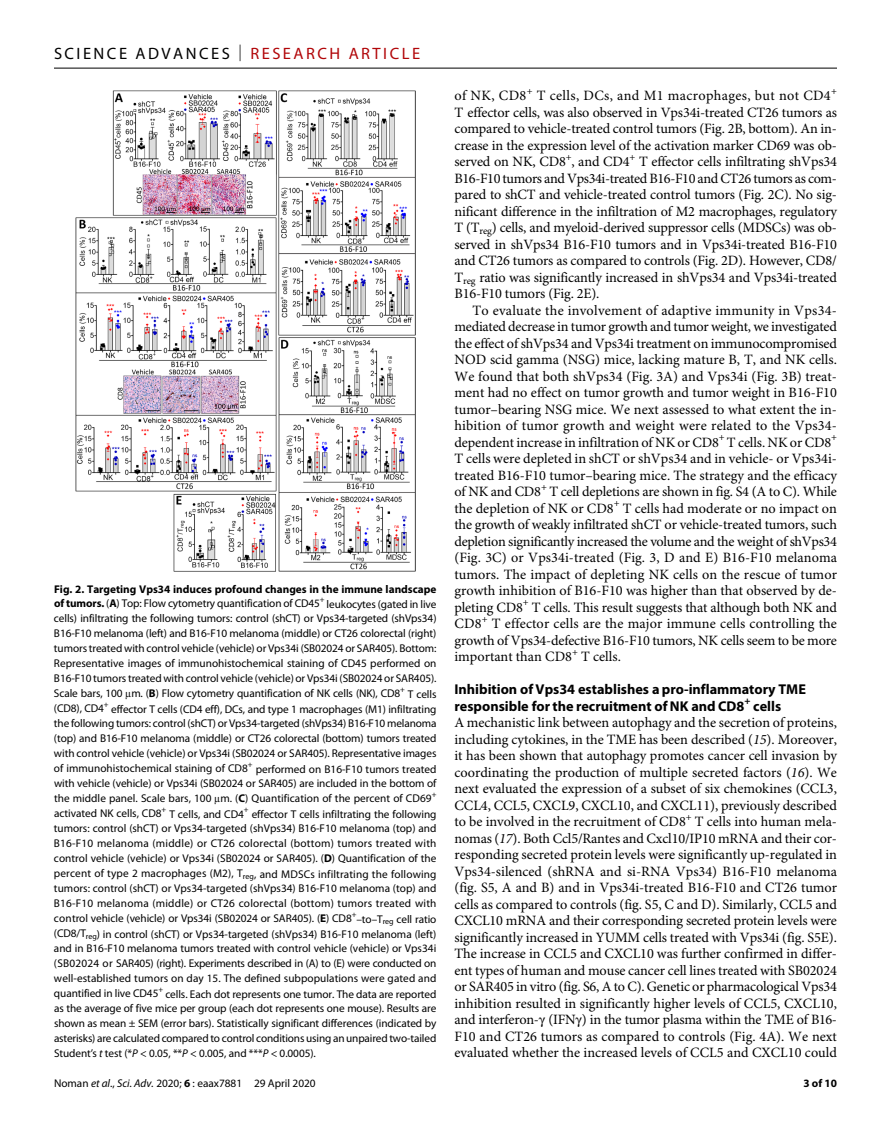
<style>
.page{position:relative;width:891px;height:1134px;background:#fff}
.page>*{position:absolute;margin:0;border:0;box-sizing:border-box;transform-origin:0 0}
.t1{font:16.5px "Myriad Pro";letter-spacing:.15em;color:#000}
.t2{font:14.25px/16.5px "Minion Pro";letter-spacing:-.01em;color:#000;text-align:justify}
.t3{font:700 14.25px/16.5px "Myriad Pro";color:#000}
.t4{font:11.25px/15px "Myriad Pro";letter-spacing:-.005em;color:#000;text-align:justify}
.t5{font:700 11.25px "Myriad Pro";color:#000}
.s1{font-weight:300}
.s2{color:#b10508}
.s3{font-weight:700}
.s4{font-style:italic}
</style>
<div class="page">
<hr style="left:54px;top:68px;width:783px;height:1px;background:#000">
<img style="left:75px;top:90px;width:340px;height:481px">
<p class="t1" style="left:54px;top:40px;width:368px">SCIENCE ADVANCES <span class="s1">|</span> <span class="s2">RESEARCH ARTICLE</span></p>
<p class="t4" style="left:54px;top:581px;width:384px"><span class="s3">Fig. 2. Targeting Vps34 induces profound changes in the immune landscape of tumors.</span> (<span class="s3">A</span>) Top: Flow cytometry quantification of CD45<sup>+</sup> leukocytes (gated in live cells) infiltrating the following tumors: control (shCT) or Vps34-targeted (shVps34)<br>B16-F10 melanoma (left) and B16-F10 melanoma (middle) or CT26 colorectal (right) tumors treated with control vehicle (vehicle) or Vps34i (SB02024 or SAR405). Bottom:<br>Representative images of immunohistochemical staining of CD45 performed on B16-F10 tumors treated with control vehicle (vehicle) or Vps34i (SB02024 or SAR405).<br>Scale bars, 100 m. (<span class="s3">B</span>) Flow cytometry quantification of NK cells (NK), CD8<sup>+</sup> T cells (CD8), CD4<sup>+</sup> effector T cells (CD4 eff), DCs, and type 1 macrophages (M1) infiltrating the following tumors: control (shCT) or Vps34-targeted (shVps34) B16-F10 melanoma (top) and B16-F10 melanoma (middle) or CT26 colorectal (bottom) tumors treated with control vehicle (vehicle) or Vps34i (SB02024 or SAR405). Representative images of immunohistochemical staining of CD8<sup>+</sup> performed on B16-F10 tumors treated with vehicle (vehicle) or Vps34i (SB02024 or SAR405) are included in the bottom of the middle panel. Scale bars, 100 m. (<span class="s3">C</span>) Quantification of the percent of CD69<sup>+ </sup>activated NK cells, CD8<sup>+</sup> T cells, and CD4<sup>+</sup> effector T cells infiltrating the following tumors: control (shCT) or Vps34-targeted (shVps34) B16-F10 melanoma (top) and B16-F10 melanoma (middle) or CT26 colorectal (bottom) tumors treated with control vehicle (vehicle) or Vps34i (SB02024 or SAR405). (<span class="s3">D</span>) Quantification of the percent of type 2 macrophages (M2), T<sub>reg</sub>, and MDSCs infiltrating the following tumors: control (shCT) or Vps34-targeted (shVps34) B16-F10 melanoma (top) and B16-F10 melanoma (middle) or CT26 colorectal (bottom) tumors treated with control vehicle (vehicle) or Vps34i (SB02024 or SAR405). (<span class="s3">E</span>) CD8<sup>+</sup>–to–T<sub>reg</sub> cell ratio (CD8/T<sub>reg</sub>) in control (shCT) or Vps34-targeted (shVps34) B16-F10 melanoma (left) and in B16-F10 melanoma tumors treated with control vehicle (vehicle) or Vps34i (SB02024 or SAR405) (right). Experiments described in (A) to (E) were conducted on well-established tumors on day 15. The defined subpopulations were gated and quantified in live CD45<sup>+</sup> cells. Each dot represents one tumor. The data are reported as the average of five mice per group (each dot represents one mouse). Results are shown as mean ± SEM (error bars). Statistically significant differences (indicated by asterisks) are calculated compared to control conditions using an unpaired two-tailed Student’s <span class="s4">t</span> test (*<span class="s4">P</span> &lt; 0.05, **<span class="s4">P</span> &lt; 0.005, and ***<span class="s4">P</span> &lt; 0.0005).</p>
<p class="t4" style="left:54px;top:1076px;width:263px">Noman <span class="s4">et al</span>., <span class="s4">Sci. Adv.</span> 2020; <span class="s3">6</span> : eaax7881 29 April 2020</p>
<p class="t2" style="left:454px;top:89px;width:384px">of NK, CD8<sup>+</sup> T cells, DCs, and M1 macrophages, but not CD4<sup>+ </sup>T effector cells, was also observed in Vps34i-treated CT26 tumors as compared to vehicle-treated control tumors (Fig. 2B, bottom). An in&shy;crease in the expression level of the activation marker CD69 was ob&shy;served on NK, CD8<sup>+</sup>, and CD4<sup>+</sup> T effector cells infiltrating shVps34<br>B16-F10 tumors and Vps34i-treated B16-F10 and CT26 tumors as com&shy;pared to shCT and vehicle-treated control tumors (Fig. 2C). No sig&shy;nificant difference in the infiltration of M2 macrophages, regulatory T (T<sub>reg</sub>) cells, and myeloid-derived suppressor cells (MDSCs) was ob&shy;served in shVps34 B16-F10 tumors and in Vps34i-treated B16-F10 and CT26 tumors as compared to controls (Fig. 2D). However, CD8/ T<sub>reg</sub> ratio was significantly increased in shVps34 and Vps34i-treated B16-F10 tumors (Fig. 2E).</p>
<p class="t2" style="left:454px;top:303px;width:384px;text-indent:18px">To evaluate the involvement of adaptive immunity in Vps34- mediated decrease in tumor growth and tumor weight, we investigated the effect of shVps34 and Vps34i treatment on immunocompromised NOD scid gamma (NSG) mice, lacking mature B, T, and NK cells.<br>We found that both shVps34 (Fig. 3A) and Vps34i (Fig. 3B) treat&shy;ment had no effect on tumor growth and tumor weight in B16-F10 tumor–bearing NSG mice. We next assessed to what extent the in&shy;hibition of tumor growth and weight were related to the Vps34- dependent increase in infiltration of NK or CD8<sup>+</sup> T cells. NK or CD8<sup>+ </sup>T cells were depleted in shCT or shVps34 and in vehicle- or Vps34i&shy;treated B16-F10 tumor–bearing mice. The strategy and the efficacy of NK and CD8<sup>+</sup> T cell depletions are shown in fig. S4 (A to C). While the depletion of NK or CD8<sup>+</sup> T cells had moderate or no impact on the growth of weakly infiltrated shCT or vehicle-treated tumors, such depletion significantly increased the volume and the weight of shVps34 (Fig. 3C) or Vps34i-treated (Fig. 3, D and E) B16-F10 melanoma tumors. The impact of depleting NK cells on the rescue of tumor growth inhibition of B16-F10 was higher than that observed by de&shy;pleting CD8<sup>+</sup> T cells. This result suggests that although both NK and CD8<sup>+</sup> T effector cells are the major immune cells controlling the growth of Vps34-defective B16-F10 tumors, NK cells seem to be more important than CD8<sup>+</sup> T cells.</p>
<p class="t3" style="left:455px;top:680px;width:353px">Inhibition of Vps34 establishes a pro-inflammatory TME responsible for the recruitment of NK and CD8<sup>+</sup> cells</p>
<p class="t2" style="left:454px;top:716px;width:384px">A mechanistic link between autophagy and the secretion of proteins, including cytokines, in the TME has been described (<span class="s4">15</span>). Moreover, it has been shown that autophagy promotes cancer cell invasion by coordinating the production of multiple secreted factors (<span class="s4">16</span>). We next evaluated the expression of a subset of six chemokines (CCL3, CCL4, CCL5, CXCL9, CXCL10, and CXCL11), previously described to be involved in the recruitment of CD8<sup>+</sup> T cells into human mela&shy;nomas (<span class="s4">17</span>). Both Ccl5/Rantes and Cxcl10/IP10 mRNA and their cor&shy;responding secreted protein levels were significantly up-regulated in Vps34-silenced (shRNA and si-RNA Vps34) B16-F10 melanoma (fig. S5, A and B) and in Vps34i-treated B16-F10 and CT26 tumor cells as compared to controls (fig. S5, C and D). Similarly, CCL5 and CXCL10 mRNA and their corresponding secreted protein levels were significantly increased in YUMM cells treated with Vps34i (fig. S5E).<br>The increase in CCL5 and CXCL10 was further confirmed in differ&shy;ent types of human and mouse cancer cell lines treated with SB02024 or SAR405 in vitro (fig. S6, A to C). Genetic or pharmacological Vps34 inhibition resulted in significantly higher levels of CCL5, CXCL10, and interferon- (IFN ) in the tumor plasma within the TME of B16- F10 and CT26 tumors as compared to controls (Fig. 4A). We next evaluated whether the increased levels of CCL5 and CXCL10 could</p>
<p class="t5" style="left:803px;top:1074px;width:35px">3 of 10</p>
</div>
